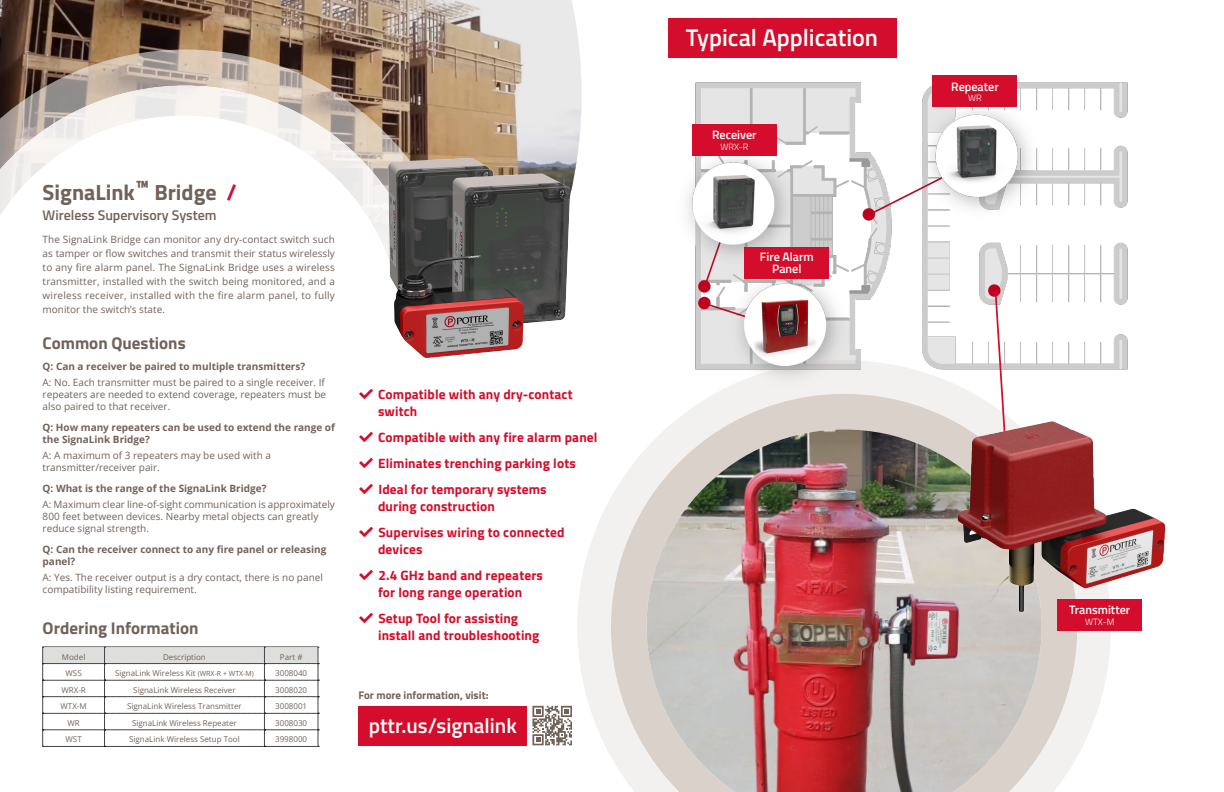
<style>
.page{position:relative;width:1224px;height:792px;background:#fff}
.page>*{position:absolute;margin:0;border:0;box-sizing:border-box;transform-origin:0 0}
.t1{font:600 24.2px "Titillium";color:#fff}
.t2{font:700 22px "Titillium";color:#716259}
.t3{font:600 21px "Titillium";color:#fff}
.BodyCopy_Dark{font:700 17px "Titillium";color:#716259}
.t4{font:600 14px "Titillium";color:#716259}
.t5{font:700 13.5px/17px "Titillium";letter-spacing:.01em;color:#d30d2b}
.t6{font:600 12.2px/12.3px "Titillium";color:#fff;text-align:center}
.t7{font:700 11px "Titillium";color:#716259}
.BodyCopy_Dark-2{font:10px/14px "Open Sans";color:#716259;text-align:justify}
.BodyCopy_Dark-3{font:700 10px "Open Sans";color:#716259}
.t8{font:300 9.2px "Titillium";color:#fff}
.t9{font:8px "Open Sans";color:#716259}
.s1{color:#d30d2b}
.s2{font-size:7px}
</style>
<div class="page">
<img style="left:687px;top:75px;width:441px;height:295px">
<div style="left:692px;top:124px;width:84px;height:32px;background:#d30d2b"></div>
<div style="left:745px;top:247px;width:84px;height:32px;background:#d30d2b"></div>
<div style="left:933px;top:76px;width:84px;height:31px;background:#d30d2b"></div>
<svg style="left:0;top:0;width:582px;height:196px;background:#a99787"></svg>
<hr style="left:43px;top:646px;width:275px;height:1px;background:#231f20">
<svg style="left:43px;top:647px;width:276px;height:100px"></svg>
<svg style="left:0;top:50px;width:468px;height:109px;background:#a18872"></svg>
<svg style="left:0;top:85px;width:432px;height:74px;background:#b5a79d"></svg>
<svg style="left:0;top:116px;width:402px;height:140px"></svg>
<img style="left:388px;top:159px;width:182px;height:199px">
<div style="left:358px;top:706px;width:169px;height:39px;background:#d30d2b"></div>
<svg style="left:532px;top:706px;width:40px;height:39px"></svg>
<svg style="left:577px;top:360px;width:534px;height:396px"></svg>
<svg style="left:611px;top:394px;width:466px;height:398px"></svg>
<img style="left:647px;top:429px;width:395px;height:363px">
<svg style="left:994px;top:290px;width:17px;height:118px"></svg>
<img style="left:937px;top:408px;width:229px;height:237px">
<div style="left:1057px;top:599px;width:85px;height:32px;background:#d30d2b"></div>
<div style="left:668px;top:18px;width:228px;height:40px;background:#d30d2b"></div>
<p class="t2" style="left:43px;top:176px;width:195px">SignaLink™ Bridge <span class="s1">/</span></p>
<p class="t4" style="left:43px;top:205px;width:175px">Wireless Supervisory System</p>
<p class="BodyCopy_Dark-2" style="left:43px;top:233px;width:294px">The SignaLink Bridge can monitor any dry-contact switch such as tamper or flow switches and transmit their status wirelessly to any fire alarm panel. The SignaLink Bridge uses a wireless transmitter, installed with the switch being monitored, and a wireless receiver, installed with the fire alarm panel, to fully monitor the switch’s state.</p>
<p class="BodyCopy_Dark" style="left:43px;top:330px;width:145px">Common Questions</p>
<p class="BodyCopy_Dark-3" style="left:43px;top:360px;width:264px">Q: Can a receiver be paired to multiple transmitters?</p>
<p class="BodyCopy_Dark-2" style="left:43px;top:376px;width:284px">A: No. Each transmitter must be paired to a single receiver. If</p>
<p class="BodyCopy_Dark-2" style="left:43px;top:388px;width:285px">repeaters are needed to extend coverage, repeaters must be</p>
<p class="BodyCopy_Dark-2" style="left:43px;top:400px;width:129px">also paired to that receiver.</p>
<p class="BodyCopy_Dark-3" style="left:43px;top:421px;width:294px">Q: How many repeaters can be used to extend the range of</p>
<p class="BodyCopy_Dark-3" style="left:43px;top:433px;width:109px">the SignaLink Bridge?</p>
<p class="BodyCopy_Dark-2" style="left:43px;top:449px;width:230px">A: A maximum of 3 repeaters may be used with a</p>
<p class="BodyCopy_Dark-2" style="left:43px;top:461px;width:119px">transmitter/receiver pair.</p>
<p class="BodyCopy_Dark-3" style="left:43px;top:482px;width:225px">Q: What is the range of the SignaLink Bridge?</p>
<p class="BodyCopy_Dark-2" style="left:43px;top:498px;width:294px">A: Maximum clear line-of-sight communication is approximately</p>
<p class="BodyCopy_Dark-2" style="left:43px;top:510px;width:277px">800 feet between devices. Nearby metal objects can greatly</p>
<p class="BodyCopy_Dark-2" style="left:43px;top:522px;width:108px">reduce signal strength.</p>
<p class="BodyCopy_Dark-3" style="left:43px;top:543px;width:285px">Q: Can the receiver connect to any fire panel or releasing</p>
<p class="BodyCopy_Dark-3" style="left:43px;top:555px;width:34px">panel?</p>
<p class="BodyCopy_Dark-2" style="left:43px;top:571px;width:282px">A: Yes. The receiver output is a dry contact, there is no panel</p>
<p class="BodyCopy_Dark-2" style="left:43px;top:583px;width:156px">compatibility listing requirement.</p>
<p class="BodyCopy_Dark" style="left:43px;top:615px;width:157px">Ordering Information</p>
<p class="t9" style="left:62px;top:651px;width:25px">Model</p>
<p class="t9" style="left:163px;top:651px;width:44px">Description</p>
<p class="t9" style="left:280px;top:651px;width:24px">Part #</p>
<p class="t9" style="left:66px;top:668px;width:18px">WSS</p>
<p class="t9" style="left:115px;top:668px;width:140px">SignaLink Wireless Kit <span class="s2">(WRX-R + WTX-M)</span></p>
<p class="t9" style="left:275px;top:668px;width:34px">3008040</p>
<p class="t9" style="left:61px;top:684px;width:26px">WRX-R</p>
<p class="t9" style="left:133px;top:684px;width:104px">SignaLink Wireless Receiver</p>
<p class="t9" style="left:275px;top:684px;width:34px">3008020</p>
<p class="t9" style="left:61px;top:701px;width:28px">WTX-M</p>
<p class="t9" style="left:127px;top:701px;width:116px">SignaLink Wireless Transmitter</p>
<p class="t9" style="left:275px;top:701px;width:34px">3008001</p>
<p class="t9" style="left:67px;top:717px;width:14px">WR</p>
<p class="t9" style="left:132px;top:717px;width:106px">SignaLink Wireless Repeater</p>
<p class="t9" style="left:275px;top:717px;width:34px">3008030</p>
<p class="t9" style="left:66px;top:734px;width:18px">WST</p>
<p class="t9" style="left:129px;top:734px;width:112px">SignaLink Wireless Setup Tool</p>
<p class="t9" style="left:275px;top:734px;width:34px">3998000</p>
<p class="t5" style="left:378px;top:386px;width:196px">Compatible with any dry-contact switch</p>
<p class="t5" style="left:378px;top:429px;width:221px">Compatible with any fire alarm panel</p>
<p class="t5" style="left:378px;top:455px;width:199px">Eliminates trenching parking lots</p>
<p class="t5" style="left:378px;top:481px;width:170px">Ideal for temporary systems during construction</p>
<p class="t5" style="left:378px;top:524px;width:188px">Supervises wiring to connected devices</p>
<p class="t5" style="left:378px;top:567px;width:166px">2.4 GHz band and repeaters for long range operation</p>
<p class="t5" style="left:378px;top:610px;width:163px">Setup Tool for assisting install and troubleshooting</p>
<p class="t7" style="left:358px;top:687px;width:132px">For more information, visit:</p>
<p class="t3" style="left:369px;top:710px;width:150px">pttr.us/signalink</p>
<p class="t1" style="left:686px;top:19px;width:194px">Typical Application</p>
<p class="t6" style="left:712px;top:128px;width:46px">Receiver</p>
<p class="t8" style="left:720px;top:140px;width:30px">WRX-R</p>
<p class="t6" style="left:760px;top:250px;width:55px">Fire Alarm<br>Panel</p>
<p class="t6" style="left:951px;top:79px;width:49px">Repeater</p>
<p class="t8" style="left:968px;top:92px;width:15px">WR</p>
<p class="t6" style="left:1069px;top:603px;width:63px">Transmitter</p>
<p class="t8" style="left:1085px;top:616px;width:31px">WTX-M</p>
</div>
